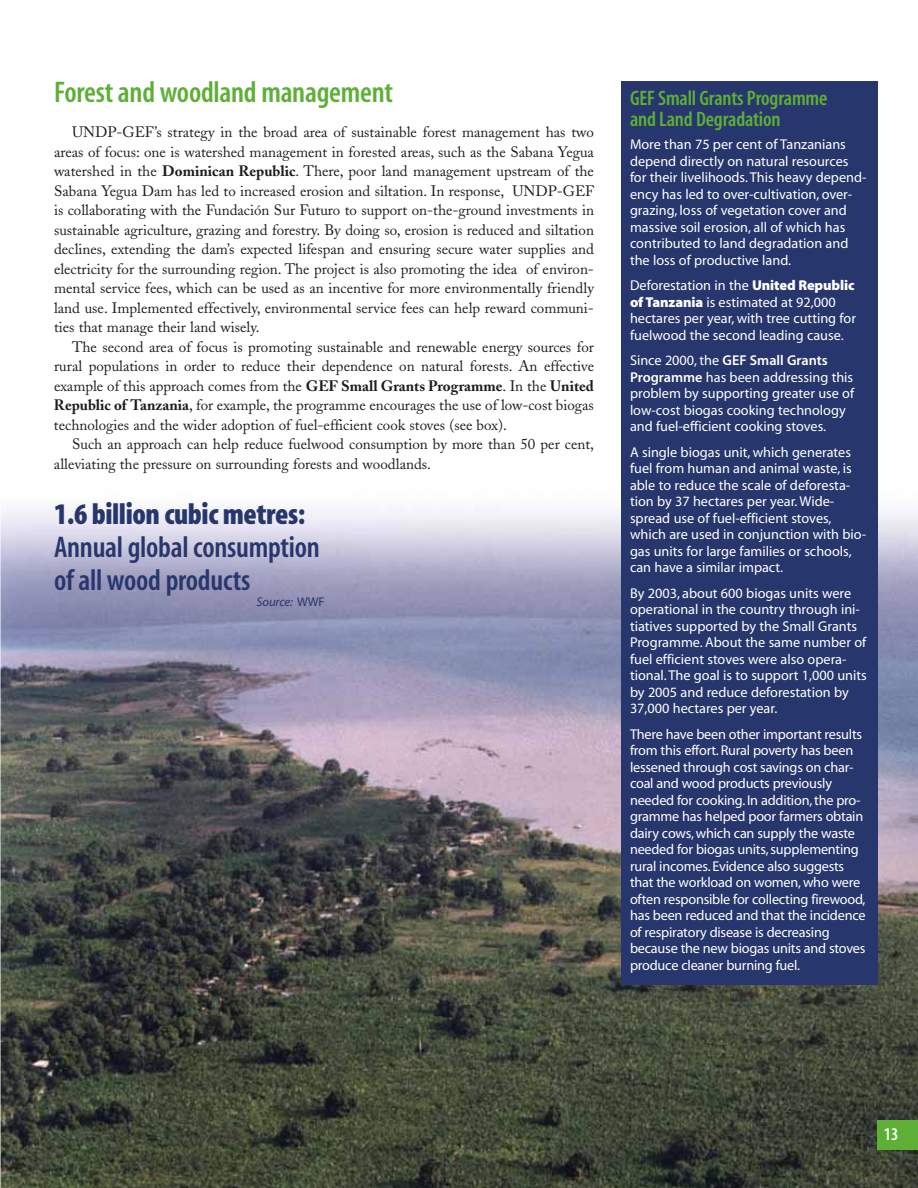
<style>
.page{position:relative;width:918px;height:1188px;background:#fff}
.page>*{position:absolute;margin:0;border:0;box-sizing:border-box;transform-origin:0 0}
.t1{font:30px/33px "Myriad MM 565 300";letter-spacing:-.01em;color:#27366c}
.t2{font:30px "Myriad MM 565 300";letter-spacing:-.01em;color:#5eaf36}
.t3{font:30px "Myriad MM 830 300";letter-spacing:-.015em;color:#27366c}
.t4{font:21px/21px "Myriad MM 565 300";letter-spacing:-.01em;color:#5eaf36}
.t5{font:18px "Myriad MM 565 300";color:#fff}
.t6{font:15px/19.5px "Adobe Caslon";color:#1c1c1a;text-align:justify}
.t7{font:14.25px/16.5px "Myriad";color:#fff}
.t8{font:600 14.25px "Myriad Pro";color:#fff}
.t9{font:italic 12.75px "Myriad";letter-spacing:-.01em;color:#27366c}
.s1{font-weight:700}
.s2{font-style:normal}
.s3{font-family:"Myriad Pro";font-weight:900}
.s4{font-family:"Myriad";font-weight:400}
.s5{font-family:"Myriad Pro";font-weight:600}
</style>
<div class="page">
<img style="left:0;top:508px;width:918px;height:680px">
<div style="left:878px;top:1120px;width:40px;height:30px;background:#5eaf36"></div>
<div style="left:621px;top:81px;width:257px;height:903px;background:#27366c"></div>
<h1 class="t2" style="left:54px;top:82px;width:341px">Forest and woodland management</h1>
<p class="t6" style="left:54px;top:124px;width:542px;text-indent:18px">UNDP-GEF’s strategy in the broad area of sustainable forest management has two areas of focus: one is watershed management in forested areas, such as the Sabana Yegua watershed in the <span class="s1">Dominican Republic</span>. There, poor land management upstream of the Sabana Yegua Dam has led to increased erosion and siltation. In response, UNDP-GEF is collaborating with the Fundación Sur Futuro to support on-the-ground investments in sustainable agriculture, grazing and forestry. By doing so, erosion is reduced and siltation declines, extending the dam’s expected lifespan and ensuring secure water supplies and electricity for the surrounding region. The project is also promoting the idea of environ&shy;mental service fees, which can be used as an incentive for more environmentally friendly land use. Implemented effectively, environmental service fees can help reward communi&shy;ties that manage their land wisely.</p>
<p class="t6" style="left:54px;top:339px;width:542px;text-indent:18px">The second area of focus is promoting sustainable and renewable energy sources for rural populations in order to reduce their dependence on natural forests. An effective example of this approach comes from the <span class="s1">GEF Small Grants Programme</span>. In the <span class="s1">United Republic of Tanzania</span>, for example, the programme encourages the use of low-cost biogas technologies and the wider adoption of fuel-efficient cook stoves (see box).</p>
<p class="t6" style="left:54px;top:436px;width:542px;text-indent:18px">Such an approach can help reduce fuelwood consumption by more than 50 per cent, alleviating the pressure on surrounding forests and woodlands.</p>
<h1 class="t3" style="left:54px;top:504px;width:253px">1.6 billion cubic metres:</h1>
<h1 class="t1" style="left:54px;top:533px;width:267px">Annual global consumption of all wood products</h1>
<p class="t9" style="left:257px;top:597px;width:70px">Source: <span class="s2">WWF</span></p>
<h2 class="t4" style="left:630px;top:89px;width:199px">GEF Small Grants Programme and Land Degradation</h2>
<p class="t7" style="left:630px;top:138px;width:238px">More than 75 per cent of Tanzanians depend directly on natural resources for their livelihoods. This heavy depend&shy;ency has led to over-cultivation, over&shy;grazing, loss of vegetation cover and massive soil erosion, all of which has contributed to land degradation and the loss of productive land.</p>
<p class="t7" style="left:630px;top:279px;width:228px">Deforestation in the <span class="s3">United Republic of Tanzania</span> is estimated at 92,000 hectares per year, with tree cutting for fuelwood the second leading cause.</p>
<p class="t8" style="left:630px;top:355px;width:199px"><span class="s4">Since 2000, the</span> GEF Small Grants</p>
<p class="t7" style="left:630px;top:370px;width:226px"><span class="s5">Programme</span> has been addressing this problem by supporting greater use of low-cost biogas cooking technology and fuel-efficient cooking stoves.</p>
<p class="t7" style="left:630px;top:445px;width:238px">A single biogas unit, which generates fuel from human and animal waste, is able to reduce the scale of deforesta&shy;tion by 37 hectares per year. Wide&shy;spread use of fuel-efficient stoves, which are used in conjunction with bio&shy;gas units for large families or schools, can have a similar impact.</p>
<p class="t7" style="left:630px;top:586px;width:238px">By 2003, about 600 biogas units were operational in the country through ini&shy;tiatives supported by the Small Grants Programme. About the same number of fuel efficient stoves were also opera&shy;tional. The goal is to support 1,000 units by 2005 and reduce deforestation by 37,000 hectares per year.</p>
<p class="t7" style="left:630px;top:727px;width:237px">There have been other important results from this effort. Rural poverty has been lessened through cost savings on char&shy;coal and wood products previously needed for cooking. In addition, the pro&shy;gramme has helped poor farmers obtain dairy cows, which can supply the waste needed for biogas units, supplementing rural incomes. Evidence also suggests that the workload on women, who were often responsible for collecting firewood, has been reduced and that the incidence of respiratory disease is decreasing because the new biogas units and stoves produce cleaner burning fuel.</p>
<p class="t5" style="left:884px;top:1128px;width:16px">13</p>
</div>
